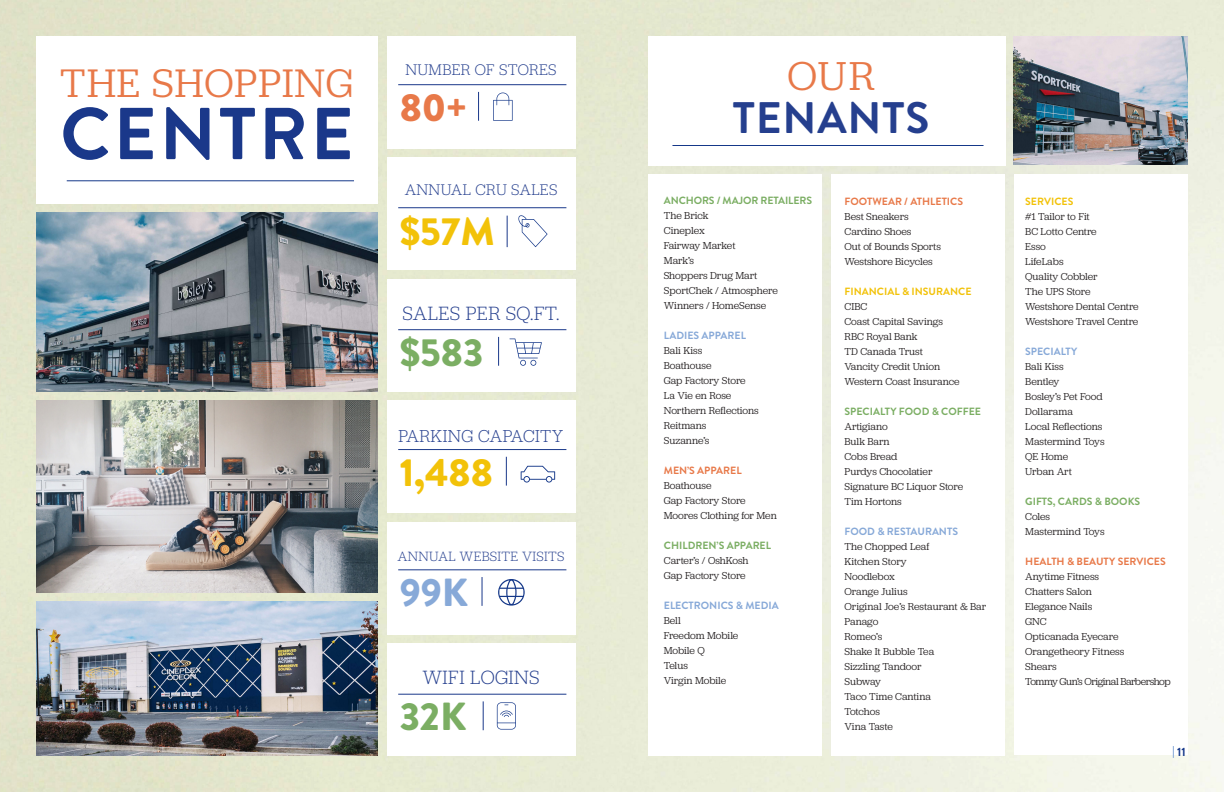
<style>
.page{position:relative;width:1224px;height:792px;background:#fff}
.page>*{position:absolute;margin:0;border:0;box-sizing:border-box;transform-origin:0 0}
.t1{font:700 73.3px "Brandon Grotesque";letter-spacing:.04em;color:#1a388a}
.t2{font:700 44.1px "Brandon Grotesque";letter-spacing:.02em;color:#253f8e}
.t3{font:42px "Jubilat";color:#e87949}
.t4{font:41.5px "Jubilat";letter-spacing:.02em;color:#e87949}
.t5{font:900 39.1px "Brandon Grotesque";color:#f2c209}
.t6{font:900 39.1px "Brandon Grotesque";color:#7bae63}
.t7{font:900 39.1px "Brandon Grotesque";color:#e87949}
.t8{font:900 39.1px "Brandon Grotesque";color:#87a9d8}
.t9{font:300 20px "Jubilat";letter-spacing:.02em;color:#253f8e}
.t10{font:300 18px "Jubilat";letter-spacing:.02em;color:#253f8e}
.t11{font:300 16px "Jubilat";letter-spacing:.02em;color:#253f8e}
.t12{font:300 14px "Jubilat";letter-spacing:.02em;color:#253f8e}
.t13{font:700 12px "Brandon Grotesque";color:#153889}
.t14{font:10.5px/15px "Jubilat";letter-spacing:-.005em;color:#231f20}
.t15{font:700 10.5px "Brandon Grotesque";color:#7bae63}
.t16{font:700 10.5px "Brandon Grotesque";color:#87a9d8}
.t17{font:700 10.5px "Brandon Grotesque";color:#e87949}
.t18{font:10.5px "Jubilat";letter-spacing:-.04em;color:#231f20}
.t19{font:700 10.5px "Brandon Grotesque";color:#f2c209}
</style>
<div class="page">
<img style="left:0;top:0;width:1224px;height:792px">
<div style="left:648px;top:175px;width:174px;height:581px;background:#fff"></div>
<div style="left:831px;top:175px;width:174px;height:581px;background:#fff"></div>
<div style="left:1014px;top:174px;width:174px;height:581px;background:#fff"></div>
<div style="left:648px;top:36px;width:357px;height:130px;background:#fff"></div>
<div style="left:387px;top:36px;width:189px;height:112px;background:#fff"></div>
<div style="left:387px;top:158px;width:189px;height:112px;background:#fff"></div>
<div style="left:387px;top:279px;width:189px;height:113px;background:#fff"></div>
<div style="left:387px;top:400px;width:189px;height:113px;background:#fff"></div>
<div style="left:387px;top:522px;width:189px;height:112px;background:#fff"></div>
<div style="left:387px;top:644px;width:189px;height:112px;background:#fff"></div>
<svg style="left:1173px;top:746px;width:1px;height:12px"></svg>
<hr style="left:672px;top:145px;width:312px;height:1px;background:#153889">
<div style="left:36px;top:36px;width:342px;height:167px;background:#fff"></div>
<hr style="left:67px;top:180px;width:287px;height:1px;background:#153889">
<hr style="left:398px;top:85px;width:168px;height:1px;background:#1a388a">
<svg style="left:493px;top:93px;width:20px;height:28px"></svg>
<svg style="left:478px;top:92px;width:1px;height:29px"></svg>
<hr style="left:398px;top:208px;width:168px;height:1px;background:#1a388a">
<svg style="left:518px;top:215px;width:30px;height:32px"></svg>
<hr style="left:507px;top:216px;width:1px;height:31px;background:#1a388a">
<hr style="left:398px;top:330px;width:168px;height:1px;background:#1a388a">
<svg style="left:509px;top:339px;width:33px;height:27px"></svg>
<svg style="left:498px;top:337px;width:1px;height:29px"></svg>
<hr style="left:398px;top:694px;width:168px;height:1px;background:#1a388a">
<svg style="left:483px;top:701px;width:1px;height:29px"></svg>
<svg style="left:497px;top:702px;width:19px;height:28px"></svg>
<hr style="left:398px;top:449px;width:168px;height:1px;background:#1a388a">
<svg style="left:506px;top:457px;width:1px;height:29px"></svg>
<svg style="left:521px;top:466px;width:34px;height:17px"></svg>
<hr style="left:398px;top:570px;width:168px;height:1px;background:#1a388a">
<svg style="left:482px;top:577px;width:1px;height:29px"></svg>
<svg style="left:498px;top:579px;width:27px;height:27px"></svg>
<img style="left:36px;top:400px;width:342px;height:192px">
<img style="left:1014px;top:36px;width:174px;height:128px">
<img style="left:36px;top:601px;width:342px;height:155px">
<img style="left:36px;top:212px;width:342px;height:180px">
<p class="t4" style="left:60px;top:58px;width:295px">THE SHOPPING</p>
<p class="t1" style="left:60px;top:83px;width:295px">CENTRE</p>
<p class="t11" style="left:405px;top:59px;width:153px">NUMBER OF STORES</p>
<p class="t7" style="left:400px;top:80px;width:69px">80+</p>
<p class="t11" style="left:405px;top:180px;width:154px">ANNUAL CRU SALES</p>
<p class="t5" style="left:400px;top:204px;width:97px">$57M</p>
<p class="t9" style="left:403px;top:301px;width:158px">SALES PER SQ.FT.</p>
<p class="t6" style="left:400px;top:325px;width:85px">$583</p>
<p class="t10" style="left:398px;top:424px;width:167px">PARKING CAPACITY</p>
<p class="t5" style="left:400px;top:445px;width:95px">1,488</p>
<p class="t12" style="left:398px;top:548px;width:168px">ANNUAL WEBSITE VISITS</p>
<p class="t8" style="left:400px;top:565px;width:70px">99K</p>
<p class="t9" style="left:422px;top:665px;width:119px">WIFI LOGINS</p>
<p class="t6" style="left:400px;top:689px;width:68px">32K</p>
<p class="t3" style="left:788px;top:50px;width:89px">OUR</p>
<p class="t2" style="left:733px;top:87px;width:198px">TENANTS</p>
<p class="t15" style="left:664px;top:193px;width:150px">ANCHORS / MAJOR RETAILERS</p>
<p class="t14" style="left:664px;top:208px;width:46px">The Brick</p>
<p class="t14" style="left:664px;top:223px;width:42px">Cineplex</p>
<p class="t14" style="left:664px;top:238px;width:73px">Fairway Market</p>
<p class="t14" style="left:664px;top:253px;width:32px">Mark’s</p>
<p class="t14" style="left:664px;top:268px;width:95px">Shoppers Drug Mart</p>
<p class="t14" style="left:664px;top:283px;width:115px">SportChek / Atmosphere</p>
<p class="t14" style="left:664px;top:298px;width:104px">Winners / HomeSense</p>
<p class="t16" style="left:664px;top:328px;width:84px">LADIES APPAREL</p>
<p class="t14" style="left:664px;top:343px;width:49px">Bali Kiss<br>Boathouse</p>
<p class="t14" style="left:664px;top:373px;width:83px">Gap Factory Store</p>
<p class="t14" style="left:664px;top:388px;width:69px">La Vie en Rose</p>
<p class="t14" style="left:664px;top:403px;width:96px">Northern Reflections</p>
<p class="t14" style="left:664px;top:418px;width:44px">Reitmans</p>
<p class="t14" style="left:664px;top:433px;width:47px">Suzanne’s</p>
<p class="t17" style="left:664px;top:463px;width:79px">MEN’S APPAREL</p>
<p class="t14" style="left:664px;top:478px;width:83px">Boathouse<br>Gap Factory Store</p>
<p class="t14" style="left:664px;top:508px;width:114px">Moores Clothing for Men</p>
<p class="t15" style="left:664px;top:538px;width:109px">CHILDREN’S APPAREL</p>
<p class="t14" style="left:664px;top:553px;width:86px">Carter’s / OshKosh</p>
<p class="t14" style="left:664px;top:568px;width:83px">Gap Factory Store</p>
<p class="t16" style="left:664px;top:598px;width:116px">ELECTRONICS &amp; MEDIA</p>
<p class="t14" style="left:664px;top:613px;width:18px">Bell</p>
<p class="t14" style="left:664px;top:628px;width:76px">Freedom Mobile</p>
<p class="t14" style="left:664px;top:643px;width:43px">Mobile Q</p>
<p class="t14" style="left:664px;top:658px;width:26px">Telus</p>
<p class="t14" style="left:664px;top:673px;width:64px">Virgin Mobile</p>
<p class="t17" style="left:845px;top:194px;width:120px">FOOTWEAR / ATHLETICS</p>
<p class="t14" style="left:845px;top:209px;width:68px">Best Sneakers<br>Cardino Shoes</p>
<p class="t14" style="left:845px;top:239px;width:98px">Out of Bounds Sports</p>
<p class="t14" style="left:845px;top:254px;width:90px">Westshore Bicycles</p>
<p class="t19" style="left:845px;top:284px;width:129px">FINANCIAL &amp; INSURANCE</p>
<p class="t14" style="left:845px;top:299px;width:100px">CIBC<br>Coast Capital Savings</p>
<p class="t14" style="left:845px;top:329px;width:75px">RBC Royal Bank</p>
<p class="t14" style="left:845px;top:344px;width:80px">TD Canada Trust</p>
<p class="t14" style="left:845px;top:359px;width:97px">Vancity Credit Union</p>
<p class="t14" style="left:845px;top:374px;width:116px">Western Coast Insurance</p>
<p class="t15" style="left:845px;top:404px;width:138px">SPECIALTY FOOD &amp; COFFEE</p>
<p class="t14" style="left:845px;top:419px;width:45px">Artigiano</p>
<p class="t14" style="left:845px;top:434px;width:54px">Bulk Barn<br>Cobs Bread</p>
<p class="t14" style="left:845px;top:464px;width:89px">Purdys Chocolatier</p>
<p class="t14" style="left:845px;top:479px;width:120px">Signature BC Liquor Store</p>
<p class="t14" style="left:845px;top:494px;width:59px">Tim Hortons</p>
<p class="t16" style="left:845px;top:524px;width:115px">FOOD &amp; RESTAURANTS</p>
<p class="t14" style="left:845px;top:539px;width:86px">The Chopped Leaf</p>
<p class="t14" style="left:845px;top:554px;width:64px">Kitchen Story<br>Noodlebox</p>
<p class="t14" style="left:845px;top:584px;width:65px">Orange Julius</p>
<p class="t14" style="left:845px;top:599px;width:143px">Original Joe’s Restaurant &amp; Bar</p>
<p class="t14" style="left:845px;top:614px;width:35px">Panago</p>
<p class="t14" style="left:845px;top:629px;width:39px">Romeo’s</p>
<p class="t14" style="left:845px;top:644px;width:91px">Shake It Bubble Tea</p>
<p class="t14" style="left:845px;top:659px;width:79px">Sizzling Tandoor</p>
<p class="t14" style="left:845px;top:674px;width:38px">Subway</p>
<p class="t14" style="left:845px;top:689px;width:88px">Taco Time Cantina<br>Totchos<br>Vina Taste</p>
<p class="t19" style="left:1025px;top:194px;width:50px">SERVICES</p>
<p class="t14" style="left:1025px;top:209px;width:66px">#1 Tailor to Fit</p>
<p class="t14" style="left:1025px;top:224px;width:73px">BC Lotto Centre</p>
<p class="t14" style="left:1025px;top:239px;width:22px">Esso</p>
<p class="t14" style="left:1025px;top:254px;width:40px">LifeLabs</p>
<p class="t14" style="left:1025px;top:269px;width:74px">Quality Cobbler</p>
<p class="t14" style="left:1025px;top:284px;width:115px">The UPS Store<br>Westshore Dental Centre</p>
<p class="t14" style="left:1025px;top:314px;width:115px">Westshore Travel Centre</p>
<p class="t16" style="left:1025px;top:344px;width:54px">SPECIALTY</p>
<p class="t14" style="left:1025px;top:359px;width:40px">Bali Kiss</p>
<p class="t14" style="left:1025px;top:374px;width:36px">Bentley</p>
<p class="t14" style="left:1025px;top:389px;width:79px">Bosley’s Pet Food</p>
<p class="t14" style="left:1025px;top:404px;width:49px">Dollarama</p>
<p class="t14" style="left:1025px;top:419px;width:79px">Local Reflections</p>
<p class="t14" style="left:1025px;top:434px;width:81px">Mastermind Toys</p>
<p class="t14" style="left:1025px;top:449px;width:44px">QE Home</p>
<p class="t14" style="left:1025px;top:464px;width:48px">Urban Art</p>
<p class="t15" style="left:1025px;top:494px;width:116px">GIFTS, CARDS &amp; BOOKS</p>
<p class="t14" style="left:1025px;top:509px;width:81px">Coles<br>Mastermind Toys</p>
<p class="t17" style="left:1025px;top:554px;width:142px">HEALTH &amp; BEAUTY SERVICES</p>
<p class="t14" style="left:1025px;top:569px;width:75px">Anytime Fitness<br>Chatters Salon</p>
<p class="t14" style="left:1025px;top:599px;width:68px">Elegance Nails</p>
<p class="t14" style="left:1025px;top:614px;width:23px">GNC</p>
<p class="t14" style="left:1025px;top:629px;width:95px">Opticanada Eyecare</p>
<p class="t14" style="left:1025px;top:644px;width:100px">Orangetheory Fitness</p>
<p class="t14" style="left:1025px;top:659px;width:33px">Shears</p>
<p class="t18" style="left:1025px;top:675px;width:147px">Tommy Gun’s Original Barbershop</p>
<p class="t13" style="left:1177px;top:744px;width:10px">11</p>
</div>
